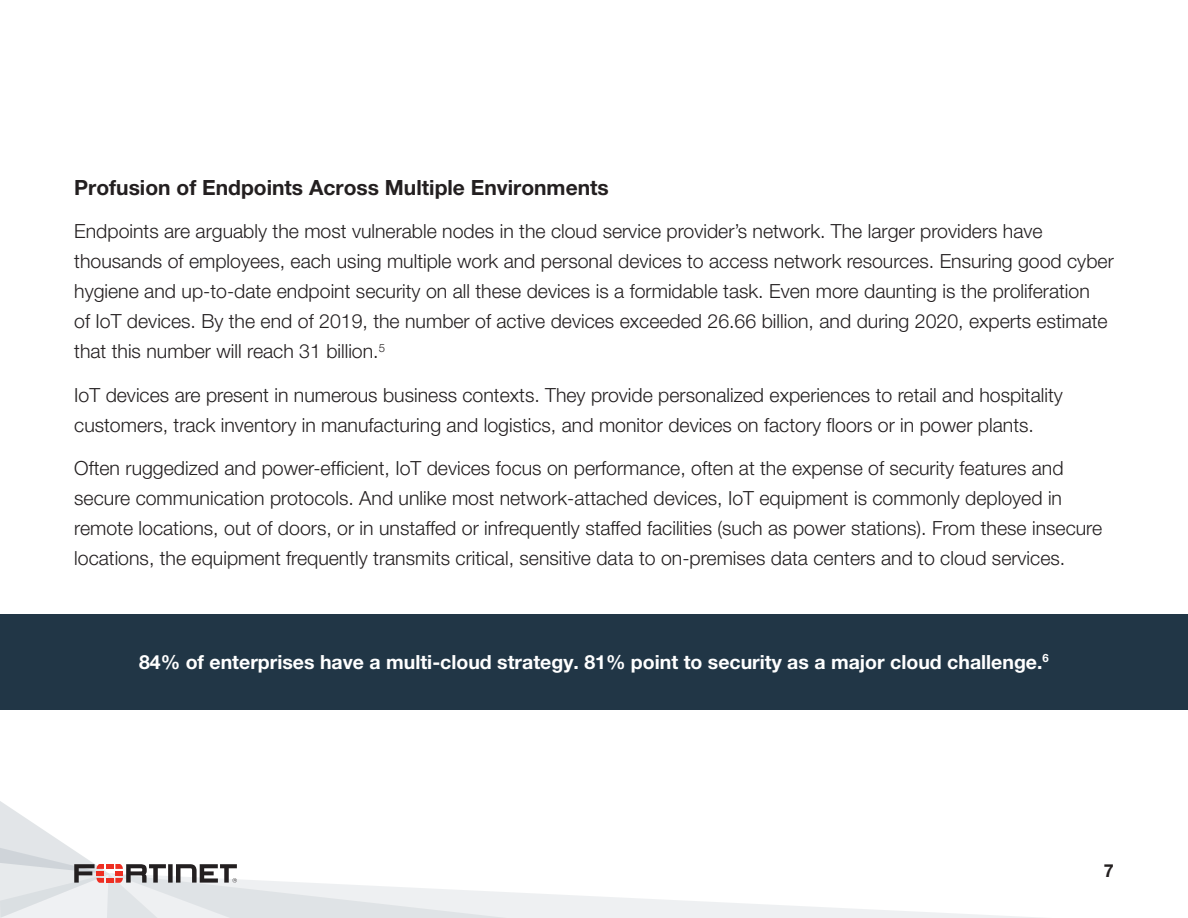
<style>
.page{position:relative;width:1188px;height:918px;background:#fff}
.page>*{position:absolute;margin:0;border:0;box-sizing:border-box;transform-origin:0 0}
.t1{font:700 21px "Helvetica Neue LT Pro";color:#231f20}
.t2{font:300 19.5px/30px "Helvetica Neue LT Pro";color:#231f20}
.t3{font:700 19.5px "Helvetica Neue LT Pro";color:#fff}
.t4{font:700 18px "Helvetica Neue LT Pro";color:#231f20}
</style>
<div class="page">
<div style="left:0;top:614px;width:1188px;height:95px;background:#213646"></div>
<svg style="left:0;top:801px;width:1040px;height:117px"></svg>
<p class="t1" style="left:74px;top:174px;width:536px">Profusion of Endpoints Across Multiple Environments</p>
<p class="t2" style="left:74px;top:216px;width:1041px">Endpoints are arguably the most vulnerable nodes in the cloud service provider’s network. The larger providers have thousands of employees, each using multiple work and personal devices to access network resources. Ensuring good cyber hygiene and up-to-date endpoint security on all these devices is a formidable task. Even more daunting is the proliferation<br>of IoT devices. By the end of 2019, the number of active devices exceeded 26.66 billion, and during 2020, experts estimate that this number will reach 31 billion.<sup>5</sup></p>
<p class="t2" style="left:74px;top:380px;width:990px">IoT devices are present in numerous business contexts. They provide personalized experiences to retail and hospitality customers, track inventory in manufacturing and logistics, and monitor devices on factory floors or in power plants.</p>
<p class="t2" style="left:74px;top:453px;width:1029px">Often ruggedized and power-efficient, IoT devices focus on performance, often at the expense of security features and secure communication protocols. And unlike most network-attached devices, IoT equipment is commonly deployed in remote locations, out of doors, or in unstaffed or infrequently staffed facilities (such as power stations). From these insecure locations, the equipment frequently transmits critical, sensitive data to on-premises data centers and to cloud services.</p>
<p class="t3" style="left:139px;top:650px;width:911px">84% of enterprises have a multi-cloud strategy. 81% point to security as a major cloud challenge.<sup>6</sup></p>
<p class="t4" style="left:1104px;top:859px;width:12px">7</p>
</div>
